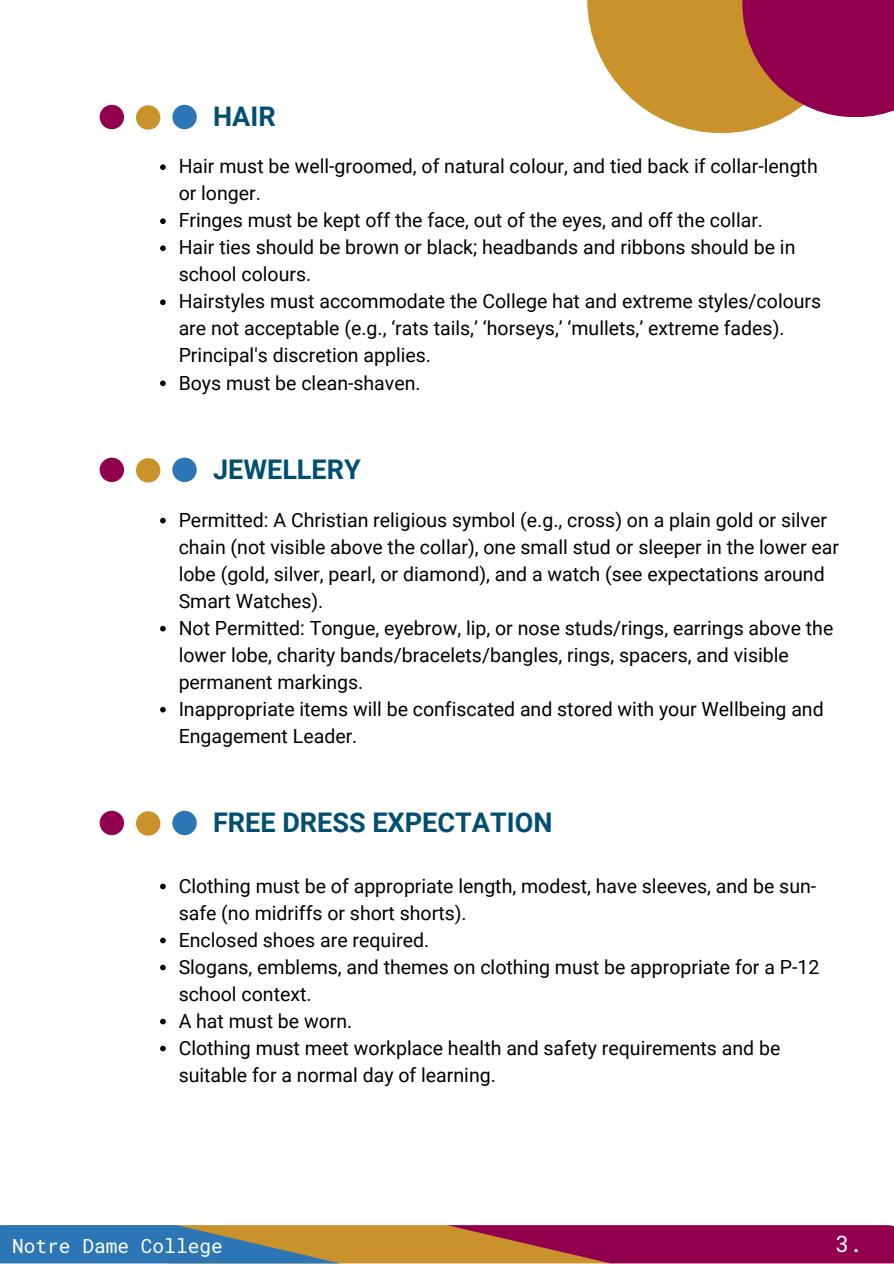
<style>
.page{position:relative;width:894px;height:1264px;background:#fff}
.page>*{position:absolute;margin:0;border:0;box-sizing:border-box;transform-origin:0 0}
.t1{font:700 27px "Roboto";color:#004f71}
.t2{font:22.5px "Roboto Mono";color:#fff}
.t3{font:19.5px/27px "Roboto";color:#000}
.t4{font:19.5px "Roboto Mono";color:#fff}
</style>
<div class="page">
<svg style="left:587px;top:0;width:198px;height:133px;fill:#c9922b"></svg>
<svg style="left:742px;top:0;width:151px;height:117px;background:#9b194c"></svg>
<div style="left:100px;top:105px;width:24px;height:24px;background:#92004d;border-radius:50%"></div>
<div style="left:136px;top:105px;width:24px;height:25px;background:#c9922b;border-radius:50%"></div>
<div style="left:172px;top:105px;width:25px;height:24px;background:#2c76b5;border-radius:50%"></div>
<svg style="left:160px;top:164px;width:6px;height:6px"></svg>
<svg style="left:160px;top:218px;width:6px;height:6px"></svg>
<svg style="left:160px;top:245px;width:6px;height:6px"></svg>
<svg style="left:160px;top:299px;width:6px;height:6px"></svg>
<svg style="left:160px;top:380px;width:6px;height:6px"></svg>
<div style="left:100px;top:457px;width:24px;height:25px;background:#92004d;border-radius:50%"></div>
<div style="left:136px;top:458px;width:24px;height:24px;background:#c9922b;border-radius:50%"></div>
<div style="left:172px;top:457px;width:25px;height:25px;background:#2c76b5;border-radius:50%"></div>
<svg style="left:160px;top:518px;width:6px;height:5px"></svg>
<svg style="left:160px;top:626px;width:6px;height:5px"></svg>
<svg style="left:160px;top:707px;width:6px;height:5px"></svg>
<div style="left:100px;top:810px;width:24px;height:25px;background:#92004d;border-radius:50%"></div>
<div style="left:136px;top:811px;width:24px;height:24px;background:#c9922b;border-radius:50%"></div>
<div style="left:172px;top:810px;width:25px;height:25px;background:#2c76b5;border-radius:50%"></div>
<svg style="left:160px;top:883px;width:6px;height:6px"></svg>
<svg style="left:160px;top:937px;width:6px;height:6px"></svg>
<svg style="left:160px;top:964px;width:6px;height:6px"></svg>
<svg style="left:160px;top:1018px;width:6px;height:6px"></svg>
<svg style="left:160px;top:1045px;width:6px;height:6px"></svg>
<svg style="left:6px;top:1225px;width:887px;height:38px;background:#864e60"></svg>
<p class="t1" style="left:213px;top:101px;width:64px">HAIR</p>
<p class="t3" style="left:179px;top:153px;width:640px">Hair must be well-groomed, of natural colour, and tied back if collar-length or longer.</p>
<p class="t3" style="left:179px;top:207px;width:585px">Fringes must be kept off the face, out of the eyes, and off the collar.</p>
<h1 class="t3" style="left:179px;top:234px;width:618px">Hair ties should be brown or black; headbands and ribbons should be in school colours.</h1>
<p class="t3" style="left:179px;top:288px;width:644px">Hairstyles must accommodate the College hat and extreme styles/colours are not acceptable (e.g., ‘rats tails,’ ‘horseys,’ ‘mullets,’ extreme fades).<br>Principal's discretion applies.</p>
<p class="t3" style="left:179px;top:369px;width:243px">Boys must be clean-shaven.</p>
<p class="t1" style="left:213px;top:453px;width:149px">JEWELLERY</p>
<p class="t3" style="left:179px;top:506px;width:661px">Permitted: A Christian religious symbol (e.g., cross) on a plain gold or silver chain (not visible above the collar), one small stud or sleeper in the lower ear lobe (gold, silver, pearl, or diamond), and a watch (see expectations around Smart Watches).</p>
<p class="t3" style="left:179px;top:614px;width:656px">Not Permitted: Tongue, eyebrow, lip, or nose studs/rings, earrings above the lower lobe, charity bands/bracelets/bangles, rings, spacers, and visible permanent markings.</p>
<p class="t3" style="left:179px;top:695px;width:646px">Inappropriate items will be confiscated and stored with your Wellbeing and<br>Engagement Leader.</p>
<p class="t1" style="left:213px;top:806px;width:340px">FREE DRESS EXPECTATION</p>
<p class="t3" style="left:179px;top:872px;width:639px">Clothing must be of appropriate length, modest, have sleeves, and be sun&shy;safe (no midriffs or short shorts).</p>
<h1 class="t3" style="left:179px;top:926px;width:252px">Enclosed shoes are required.</h1>
<p class="t3" style="left:179px;top:953px;width:642px">Slogans, emblems, and themes on clothing must be appropriate for a P-12 school context.</p>
<p class="t3" style="left:179px;top:1007px;width:175px">A hat must be worn.</p>
<p class="t3" style="left:179px;top:1034px;width:603px">Clothing must meet workplace health and safety requirements and be suitable for a normal day of learning.</p>
<p class="t4" style="left:12px;top:1232px;width:212px">Notre Dame College</p>
<p class="t2" style="left:835px;top:1228px;width:28px">3.</p>
</div>
